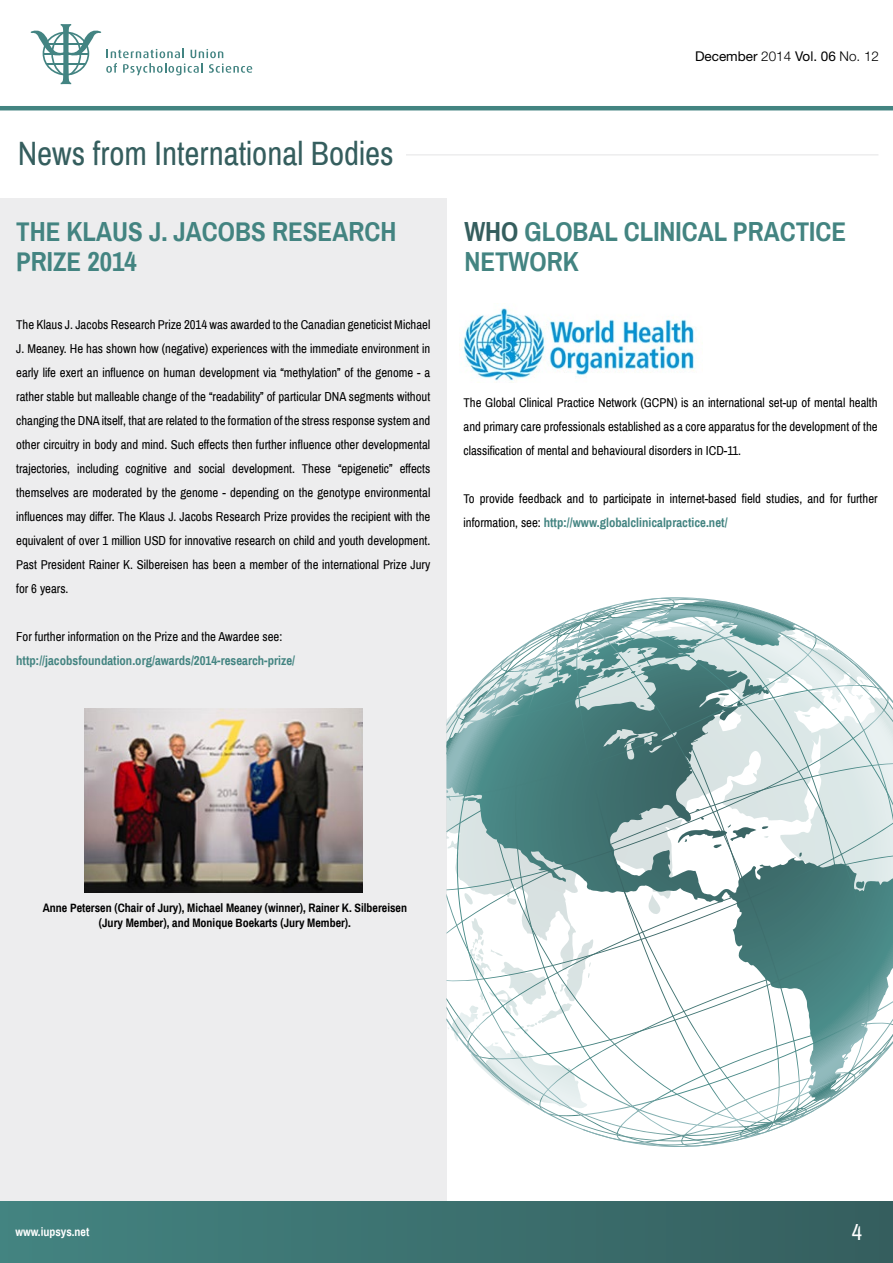
<style>
.page{position:relative;width:893px;height:1263px;background:#fff}
.page>*{position:absolute;margin:0;border:0;box-sizing:border-box;transform-origin:0 0}
.t1{font:33px "Archivo Narrow";color:#355e5e}
.t2{font:700 27px/30px "Archivo Narrow";color:#438481}
.t3{font:22.5px "Archivo Narrow";color:#fff}
.t4{font:13.5px "Helvetica Neue";color:#000}
.t5{font:12.75px/24px "Archivo Narrow";color:#000;text-align:justify}
.t6{font:700 12.75px "Archivo Narrow";color:#438481}
.t7{font:700 12px/14.4px "Archivo Narrow";color:#000;text-align:center}
.t8{font:700 12px "Archivo Narrow";color:#fff}
.s1{font-weight:300}
.s2{color:#355e5e}
.s3{font-weight:700;color:#438481}
</style>
<div class="page">
<div style="left:0;top:1201px;width:893px;height:62px;background:linear-gradient(to right,#438481,#355e5e)"></div>
<svg style="left:31px;top:24px;width:221px;height:60px"></svg>
<hr style="left:0;top:106px;width:893px;height:4px;background:#438481">
<div style="left:0;top:199px;width:446px;height:1002px;background:#ededee"></div>
<img style="left:463px;top:308px;width:233px;height:75px">
<hr style="left:338px;top:154px;width:540px;height:2px;background:#ededee">
<div style="left:18px;top:134px;width:388px;height:38px;background:#fff"></div>
<img style="left:84px;top:708px;width:278px;height:184px">
<svg style="left:446px;top:597px;width:447px;height:551px"></svg>
<h1 class="t1" style="left:18px;top:133px;width:378px">News from International Bodies</h1>
<h2 class="t2" style="left:16px;top:216px;width:382px">THE KLAUS J. JACOBS RESEARCH<br>PRIZE 2014</h2>
<p class="t5" style="left:16px;top:313px;width:416px">The Klaus J. Jacobs Research Prize 2014 was awarded to the Canadian geneticist Michael J. Meaney. He has shown how (negative) experiences with the immediate environment in early life exert an influence on human development via “methylation” of the genome - a rather stable but malleable change of the “readability” of particular DNA segments without changing the DNA itself, that are related to the formation of the stress response system and other circuitry in body and mind. Such effects then further influence other developmental trajectories, including cognitive and social development. These “epigenetic” effects themselves are moderated by the genome - depending on the genotype environmental influences may differ. The Klaus J. Jacobs Research Prize provides the recipient with the equivalent of over 1 million USD for innovative research on child and youth development.<br>Past President Rainer K. Silbereisen has been a member of the international Prize Jury for 6 years.</p>
<p class="t5" style="left:16px;top:625px;width:268px">For further information on the Prize and the Awardee see:</p>
<p class="t6" style="left:16px;top:653px;width:280px">http://jacobsfoundation.org/awards/2014-research-prize/</p>
<p class="t4" style="left:695px;top:46px;width:186px">December <span class="s1">2014</span> Vol. 06 <span class="s1">No. 12</span></p>
<h2 class="t2" style="left:464px;top:216px;width:383px"><span class="s2">WHO</span> GLOBAL CLINICAL PRACTICE<br>NETWORK</h2>
<p class="t5" style="left:463px;top:391px;width:416px">The Global Clinical Practice Network (GCPN) is an international set-up of mental health and primary care professionals established as a core apparatus for the development of the classification of mental and behavioural disorders in ICD-11.</p>
<p class="t5" style="left:463px;top:487px;width:416px">To provide feedback and to participate in internet-based field studies, and for further information, see: <span class="s3">http://www.globalclinicalpractice.net/</span></p>
<p class="t7" style="left:43px;top:901px;width:366px">Anne Petersen (Chair of Jury), Michael Meaney (winner), Rainer K. Silbereisen (Jury Member), and Monique Boekarts (Jury Member).</p>
<p class="t8" style="left:15px;top:1224px;width:76px">www.iupsys.net</p>
<h3 class="t3" style="left:852px;top:1218px;width:12px">4</h3>
</div>
